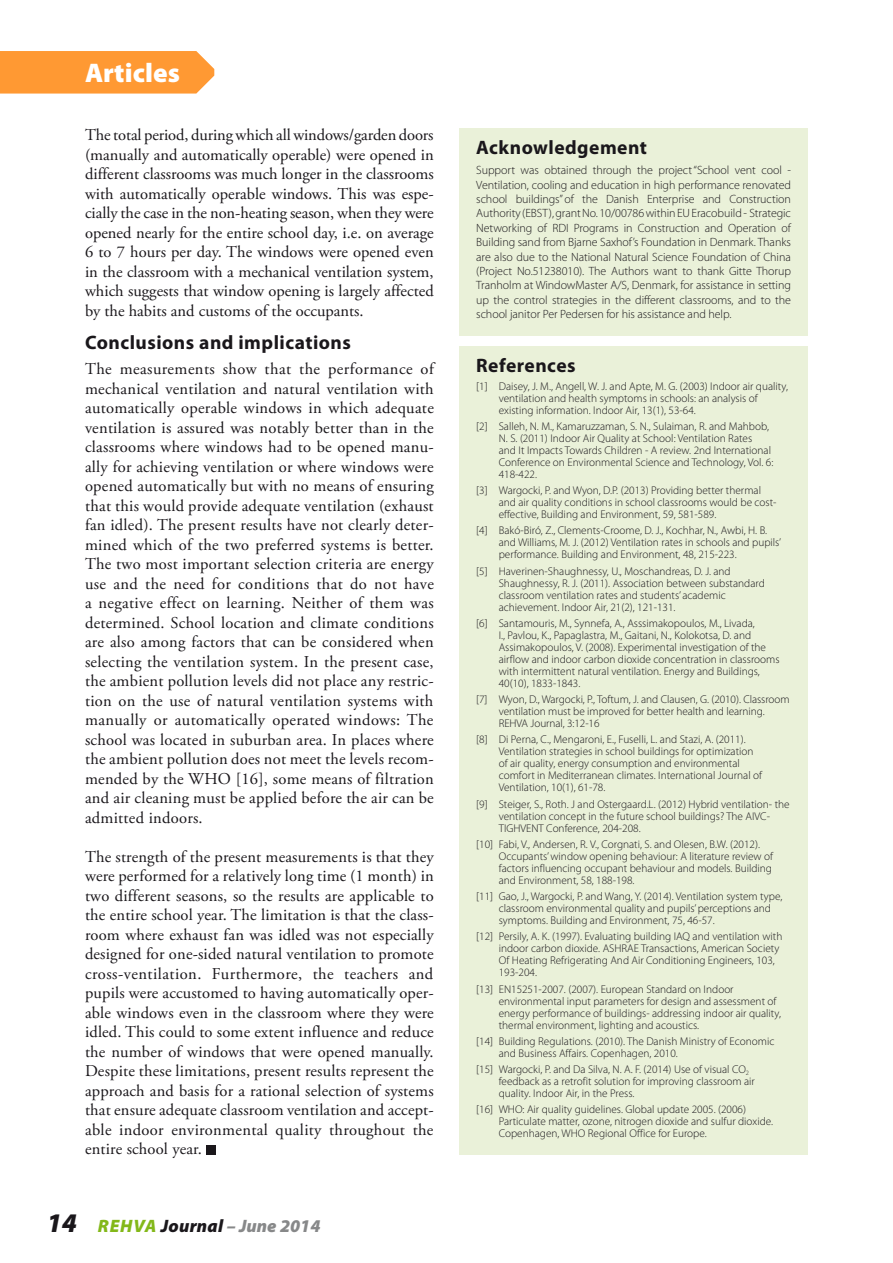
<style>
.page{position:relative;width:893px;height:1263px;background:#fff}
.page>*{position:absolute;margin:0;border:0;box-sizing:border-box;transform-origin:0 0}
.t1{font:900 27px "Myriad Pro";letter-spacing:.005em;color:#fff}
.t2{font:700 19.5px "Myriad Pro";letter-spacing:.025em;color:#1a171b}
.t3{font:italic 900 18px "Myriad Pro";letter-spacing:.015em;color:#878889}
.t4{font:16.5px/19.5px "Adobe Garamond Pro";letter-spacing:.015em;color:#1a171b;text-align:justify}
.t5{font:300 12px/14.4px "Myriad Pro";letter-spacing:-.005em;color:#1a171b;text-align:justify}
.t6{font:300 11.25px/12px "Myriad Pro";color:#1a171b}
.s1{font-size:27px;color:#1a171b}
.s2{color:#83b819}
.s3{color:#1a171b}
</style>
<div class="page">
<div style="left:207px;top:1145px;width:9px;height:9px;background:#1a171b"></div>
<div style="left:459px;top:346px;width:349px;height:808px;background:#eaf1d9"></div>
<div style="left:459px;top:128px;width:349px;height:207px;background:#eaf1d9"></div>
<div style="left:0;top:51px;width:214px;height:43px;background:#f93"></div>
<h1 class="t1" style="left:85px;top:54px;width:96px">Articles</h1>
<p class="t4" style="left:85px;top:126px;width:350px">The total period, during which all windows/garden doors (manually and automatically operable) were opened in different classrooms was much longer in the classrooms with automatically operable windows. This was espe&shy;cially the case in the non-heating season, when they were opened nearly for the entire school day, i.e. on average 6 to 7 hours per day. The windows were opened even in the classroom with a mechanical ventilation system, which suggests that window opening is largely affected by the habits and customs of the occupants.</p>
<h2 class="t2" style="left:85px;top:329px;width:267px">Conclusions and implications</h2>
<p class="t4" style="left:85px;top:360px;width:350px">The measurements show that the performance of mechanical ventilation and natural ventilation with automatically operable windows in which adequate ventilation is assured was notably better than in the classrooms where windows had to be opened manu&shy;ally for achieving ventilation or where windows were opened automatically but with no means of ensuring that this would provide adequate ventilation (exhaust fan idled). The present results have not clearly deter&shy;mined which of the two preferred systems is better.<br>The two most important selection criteria are energy use and the need for conditions that do not have a negative effect on learning. Neither of them was determined. School location and climate conditions are also among factors that can be considered when selecting the ventilation system. In the present case, the ambient pollution levels did not place any restric&shy;tion on the use of natural ventilation systems with manually or automatically operated windows: The school was located in suburban area. In places where the ambient pollution does not meet the levels recom&shy;mended by the WHO [16], some means of filtration and air cleaning must be applied before the air can be admitted indoors.</p>
<p class="t4" style="left:85px;top:847px;width:350px">The strength of the present measurements is that they were performed for a relatively long time (1 month) in two different seasons, so the results are applicable to the entire school year. The limitation is that the class&shy;room where exhaust fan was idled was not especially designed for one-sided natural ventilation to promote cross-ventilation. Furthermore, the teachers and pupils were accustomed to having automatically oper&shy;able windows even in the classroom where they were idled. This could to some extent influence and reduce the number of windows that were opened manually.<br>Despite these limitations, present results represent the approach and basis for a rational selection of systems that ensure adequate classroom ventilation and accept&shy;able indoor environmental quality throughout the entire school year.</p>
<h3 class="t3" style="left:47px;top:1214px;width:275px"><span class="s1">14</span> <span class="s2">REHVA</span> <span class="s3">Journal</span> – June 2014</h3>
<h2 class="t2" style="left:476px;top:135px;width:172px">Acknowledgement</h2>
<p class="t5" style="left:476px;top:163px;width:316px">Support was obtained through the project“School vent cool - Ventilation, cooling and education in high performance renovated school buildings”of the Danish Enterprise and Construction Authority (EBST), grant No. 10/00786 within EU Eracobuild - Strategic Networking of RDI Programs in Construction and Operation of Building sand from Bjarne Saxhof’s Foundation in Denmark. Thanks are also due to the National Natural Science Foundation of China (Project No.51238010). The Authors want to thank Gitte Thorup Tranholm at WindowMaster A/S, Denmark, for assistance in setting up the control strategies in the different classrooms, and to the school janitor Per Pedersen for his assistance and help.</p>
<h2 class="t2" style="left:476px;top:352px;width:101px">References</h2>
<p class="t6" style="left:499px;top:380px;width:291px;text-indent:-22px">[1] Daisey, J. M., Angell, W. J. and Apte, M. G. (2003) Indoor air quality, ventilation and health symptoms in schools: an analysis of existing information. Indoor Air, 13(1), 53-64.</p>
<p class="t6" style="left:499px;top:420px;width:276px;text-indent:-22px">[2] Salleh, N. M., Kamaruzzaman, S. N., Sulaiman, R. and Mahbob, N. S. (2011) Indoor Air Quality at School: Ventilation Rates<br>and It Impacts Towards Children - A review. 2nd International Conference on Environmental Science and Technology, Vol. 6:<br>418-422.</p>
<p class="t6" style="left:499px;top:484px;width:279px;text-indent:-22px">[3] Wargocki, P. and Wyon, D.P. (2013) Providing better thermal and air quality conditions in school classrooms would be cost&shy;effective, Building and Environment, 59, 581-589.</p>
<p class="t6" style="left:499px;top:524px;width:284px;text-indent:-22px">[4] Bakó-Biró, Z., Clements-Croome, D. J., Kochhar, N., Awbi, H. B. and Williams, M. J. (2012) Ventilation rates in schools and pupils’ performance. Building and Environment, 48, 215-223.</p>
<p class="t6" style="left:499px;top:565px;width:268px;text-indent:-22px">[5] Haverinen-Shaughnessy, U., Moschandreas, D. J. and Shaughnessy, R. J. (2011). Association between substandard classroom ventilation rates and students’ academic achievement. Indoor Air, 21(2), 121-131.</p>
<p class="t6" style="left:499px;top:617px;width:282px;text-indent:-22px">[6] Santamouris, M., Synnefa, A., Asssimakopoulos, M., Livada,<br>I., Pavlou, K., Papaglastra, M., Gaitani, N., Kolokotsa, D. and Assimakopoulos, V. (2008). Experimental investigation of the airflow and indoor carbon dioxide concentration in classrooms with intermittent natural ventilation. Energy and Buildings, 40(10), 1833-1843.</p>
<p class="t6" style="left:499px;top:693px;width:292px;text-indent:-22px">[7] Wyon, D., Wargocki, P., Toftum, J. and Clausen, G. (2010). Classroom ventilation must be improved for better health and learning.<br>REHVA Journal, 3:12-16</p>
<p class="t6" style="left:499px;top:733px;width:265px;text-indent:-22px">[8] Di Perna, C., Mengaroni, E., Fuselli, L. and Stazi, A. (2011).<br>Ventilation strategies in school buildings for optimization of air quality, energy consumption and environmental comfort in Mediterranean climates. International Journal of Ventilation, 10(1), 61-78.</p>
<p class="t6" style="left:499px;top:798px;width:292px;text-indent:-22px">[9] Steiger, S., Roth. J and Ostergaard.L. (2012) Hybrid ventilation- the ventilation concept in the future school buildings? The AIVC-<br>TIGHVENT Conference, 204-208.</p>
<p class="t6" style="left:499px;top:838px;width:276px;text-indent:-22px">[10] Fabi, V., Andersen, R. V., Corgnati, S. and Olesen, B.W. (2012).<br>Occupants’ window opening behaviour: A literature review of factors influencing occupant behaviour and models. Building and Environment, 58, 188-198.</p>
<p class="t6" style="left:499px;top:890px;width:285px;text-indent:-22px">[11] Gao, J., Wargocki, P. and Wang, Y. (2014). Ventilation system type, classroom environmental quality and pupils’ perceptions and symptoms. Building and Environment, 75, 46-57.</p>
<p class="t6" style="left:499px;top:930px;width:285px;text-indent:-22px">[12] Persily, A. K. (1997). Evaluating building IAQ and ventilation with indoor carbon dioxide. ASHRAE Transactions, American Society Of Heating Refrigerating And Air Conditioning Engineers, 103, 193-204.</p>
<p class="t6" style="left:499px;top:983px;width:284px;text-indent:-22px">[13] EN15251-2007. (2007). European Standard on Indoor environmental input parameters for design and assessment of energy performance of buildings- addressing indoor air quality, thermal environment, lighting and acoustics.</p>
<p class="t6" style="left:499px;top:1035px;width:277px;text-indent:-22px">[14] Building Regulations. (2010). The Danish Ministry of Economic and Business Affairs. Copenhagen, 2010.</p>
<p class="t6" style="left:499px;top:1063px;width:258px;text-indent:-22px">[15] Wargocki, P. and Da Silva, N. A. F. (2014) Use of visual CO<sub>2 </sub>feedback as a retrofit solution for improving classroom air quality. Indoor Air, in the Press.</p>
<p class="t6" style="left:499px;top:1103px;width:276px;text-indent:-22px">[16] WHO: Air quality guidelines. Global update 2005. (2006)<br>Particulate matter, ozone, nitrogen dioxide and sulfur dioxide.<br>Copenhagen, WHO Regional Office for Europe.</p>
</div>
